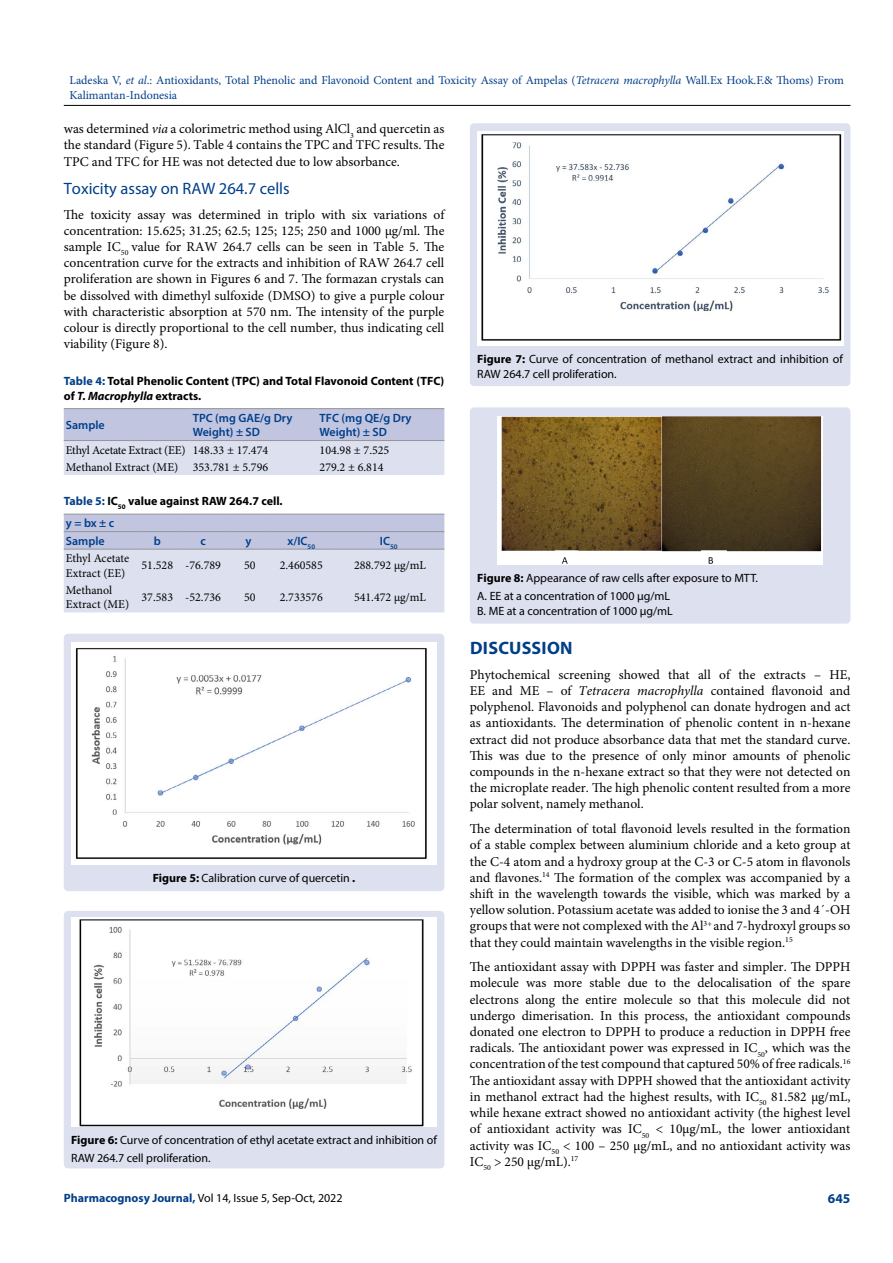
<style>
.page{position:relative;width:893px;height:1263px;background:#fff}
.page>*{position:absolute;margin:0;border:0;box-sizing:border-box;transform-origin:0 0}
.t1{font:700 18px "Myriad Pro";letter-spacing:.015em;color:#003e88}
.t2{font:16.5px "Myriad Pro";color:#003e88}
.t3{font:13.5px/16.2px "Minion Pro";color:#000;text-align:justify}
.t4{font:700 13.5px "Myriad Pro";color:#003e88}
.t5{font:12px/18px "Myriad Pro";color:#000}
.t6{font:12px/14.4px "Minion Pro";color:#000}
.t7{font:12px/14.4px "Minion Pro";letter-spacing:-.005em;color:#003e88}
.t8{font:700 12px/14.4px "Myriad Pro";color:#000}
.t9{font:600 12px/14.4px "Myriad Pro";color:#003e88}
.s1{font-style:italic}
.s2{color:#003e88}
.s3{font-weight:700}
.s4{font-weight:700;color:#003e88}
</style>
<div class="page">
<hr style="left:64px;top:105px;width:786px;height:1px;background:#000">
<svg style="left:64px;top:409px;width:380px;height:66px;background:#cfd2e7"></svg>
<hr style="left:64px;top:408px;width:127px;height:1px;background:#939598">
<hr style="left:191px;top:408px;width:126px;height:1px;background:#939598">
<hr style="left:317px;top:408px;width:127px;height:1px;background:#939598">
<hr style="left:64px;top:440px;width:127px;height:1px;background:#939598">
<hr style="left:191px;top:440px;width:126px;height:1px;background:#939598">
<hr style="left:317px;top:440px;width:127px;height:1px;background:#939598">
<svg style="left:64px;top:515px;width:380px;height:97px;background:#d3d6e9"></svg>
<hr style="left:64px;top:531px;width:72px;height:1px;background:#939598">
<hr style="left:136px;top:531px;width:43px;height:1px;background:#939598">
<hr style="left:179px;top:531px;width:48px;height:1px;background:#939598">
<hr style="left:227px;top:531px;width:43px;height:1px;background:#939598">
<hr style="left:270px;top:531px;width:63px;height:1px;background:#939598">
<hr style="left:333px;top:531px;width:111px;height:1px;background:#939598">
<hr style="left:64px;top:514px;width:72px;height:1px;background:#939598">
<hr style="left:136px;top:514px;width:43px;height:1px;background:#939598">
<hr style="left:179px;top:514px;width:48px;height:1px;background:#939598">
<hr style="left:227px;top:514px;width:43px;height:1px;background:#939598">
<hr style="left:270px;top:514px;width:63px;height:1px;background:#939598">
<hr style="left:333px;top:514px;width:111px;height:1px;background:#939598">
<hr style="left:64px;top:549px;width:72px;height:1px;background:#939598">
<hr style="left:136px;top:549px;width:43px;height:1px;background:#939598">
<hr style="left:179px;top:549px;width:48px;height:1px;background:#939598">
<hr style="left:227px;top:549px;width:43px;height:1px;background:#939598">
<hr style="left:270px;top:549px;width:63px;height:1px;background:#939598">
<hr style="left:333px;top:549px;width:111px;height:1px;background:#939598">
<div style="left:64px;top:634px;width:380px;height:257px;background:#dde0ef;border-radius:4px"></div>
<img style="left:71px;top:642px;width:366px;height:223px">
<div style="left:470px;top:123px;width:380px;height:263px;background:#dde0ef;border-radius:4px"></div>
<img style="left:477px;top:132px;width:366px;height:214px">
<div style="left:470px;top:407px;width:380px;height:217px;background:#dde0ef;border-radius:4px"></div>
<img style="left:497px;top:416px;width:326px;height:149px">
<div style="left:64px;top:911px;width:380px;height:257px;background:#dde0ef;border-radius:4px"></div>
<img style="left:71px;top:917px;width:366px;height:209px">
<p class="t7" style="left:69px;top:73px;width:776px">Ladeska V, <span class="s1">et al</span>.: Antioxidants, Total Phenolic and Flavonoid Content and Toxicity Assay of Ampelas (<span class="s1">Tetracera macrophylla</span> Wall.Ex Hook.F.&amp; Thoms) From<br>Kalimantan-Indonesia</p>
<p class="t3" style="left:64px;top:121px;width:382px">was determined <span class="s1">via</span> a colorimetric method using AlCl<sub>3</sub> and quercetin as the standard (Figure 5). Table 4 contains the TPC and TFC results. The TPC and TFC for HE was not detected due to low absorbance.</p>
<p class="t2" style="left:64px;top:178px;width:227px">Toxicity assay on RAW 264.7 cells</p>
<p class="t3" style="left:64px;top:206px;width:382px">The toxicity assay was determined in triplo with six variations of concentration: 15.625; 31.25; 62.5; 125; 125; 250 and 1000 µg/ml. The sample IC<sub>50</sub> value for RAW 264.7 cells can be seen in Table 5. The concentration curve for the extracts and inhibition of RAW 264.7 cell proliferation are shown in Figures 6 and 7. The formazan crystals can be dissolved with dimethyl sulfoxide (DMSO) to give a purple colour with characteristic absorption at 570 nm. The intensity of the purple colour is directly proportional to the cell number, thus indicating cell viability (Figure 8).</p>
<p class="t8" style="left:64px;top:374px;width:382px"><span class="s2">Table 4:</span> Total Phenolic Content (TPC) and Total Flavonoid Content (TFC) of <span class="s1">T. Macrophylla</span> extracts.</p>
<p class="t9" style="left:66px;top:417px;width:40px">Sample</p>
<p class="t9" style="left:193px;top:410px;width:101px">TPC (mg GAE/g Dry<br>Weight) ± SD</p>
<p class="t9" style="left:320px;top:410px;width:93px">TFC (mg QE/g Dry<br>Weight) ± SD</p>
<p class="t6" style="left:66px;top:442px;width:204px">Ethyl Acetate Extract (EE) 148.33 ± 17.474</p>
<p class="t6" style="left:320px;top:442px;width:71px">104.98 ± 7.525</p>
<p class="t6" style="left:66px;top:460px;width:204px">Methanol Extract (ME) 353.781 ± 5.796</p>
<p class="t6" style="left:320px;top:460px;width:65px">279.2 ± 6.814</p>
<p class="t8" style="left:64px;top:494px;width:220px"><span class="s2">Table 5:</span> IC<sub>50</sub> value against RAW 264.7 cell.</p>
<p class="t9" style="left:66px;top:514px;width:50px;line-height:17.5px">y = bx ± c<br>Sample</p>
<p class="t9" style="left:154px;top:533px;width:9px">b</p>
<p class="t9" style="left:200px;top:533px;width:7px">c</p>
<p class="t9" style="left:246px;top:533px;width:7px">y</p>
<p class="t9" style="left:287px;top:533px;width:29px">x/IC<sub>50</sub></p>
<p class="t9" style="left:380px;top:533px;width:19px">IC<sub>50</sub></p>
<p class="t6" style="left:66px;top:551px;width:65px">Ethyl Acetate<br>Extract (EE)</p>
<p class="t6" style="left:142px;top:558px;width:81px">51.528 -76.789</p>
<p class="t6" style="left:244px;top:558px;width:13px">50</p>
<p class="t6" style="left:280px;top:558px;width:45px">2.460585</p>
<p class="t6" style="left:354px;top:558px;width:74px">288.792 µg/mL</p>
<p class="t6" style="left:66px;top:583px;width:65px">Methanol<br>Extract (ME)</p>
<p class="t6" style="left:142px;top:590px;width:81px">37.583 -52.736</p>
<p class="t6" style="left:244px;top:590px;width:13px">50</p>
<p class="t6" style="left:280px;top:590px;width:45px">2.733576</p>
<p class="t6" style="left:354px;top:590px;width:74px">541.472 µg/mL</p>
<p class="t5" style="left:153px;top:869px;width:204px"><span class="s3">Figure 5:</span> Calibration curve of quercetin <span class="s3">.</span></p>
<p class="t5" style="left:71px;top:1131px;width:367px"><span class="s3">Figure 6:</span> Curve of concentration of ethyl acetate extract and inhibition of<br>RAW 264.7 cell proliferation.</p>
<p class="t5" style="left:64px;top:1189px;width:280px"><span class="s4">Pharmacognosy Journal,</span> Vol 14, Issue 5, Sep-Oct, 2022</p>
<p class="t5" style="left:477px;top:352px;width:367px;line-height:14.4px"><span class="s3">Figure 7:</span> Curve of concentration of methanol extract and inhibition of<br>RAW 264.7 cell proliferation.</p>
<p class="t5" style="left:477px;top:569px;width:282px"><span class="s3">Figure 8:</span> Appearance of raw cells after exposure to MTT.<br>A. EE at a concentration of 1000 µg/mL</p>
<p class="t5" style="left:477px;top:601px;width:197px">B. ME at a concentration of 1000 µg/mL</p>
<h1 class="t1" style="left:470px;top:636px;width:104px">DISCUSSION</h1>
<p class="t3" style="left:470px;top:666px;width:382px">Phytochemical screening showed that all of the extracts – HE, EE and ME – of <span class="s1">Tetracera macrophylla</span> contained flavonoid and polyphenol. Flavonoids and polyphenol can donate hydrogen and act as antioxidants. The determination of phenolic content in n-hexane extract did not produce absorbance data that met the standard curve.<br>This was due to the presence of only minor amounts of phenolic compounds in the n-hexane extract so that they were not detected on the microplate reader. The high phenolic content resulted from a more polar solvent, namely methanol.</p>
<p class="t3" style="left:470px;top:821px;width:382px">The determination of total flavonoid levels resulted in the formation of a stable complex between aluminium chloride and a keto group at the C-4 atom and a hydroxy group at the C-3 or C-5 atom in flavonols and flavones.<sup>14</sup> The formation of the complex was accompanied by a shift in the wavelength towards the visible, which was marked by a yellow solution. Potassium acetate was added to ionise the 3 and 4´-OH groups that were not complexed with the Al<sup>3+</sup> and 7-hydroxyl groups so that they could maintain wavelengths in the visible region.<sup>15</sup></p>
<p class="t3" style="left:470px;top:959px;width:382px">The antioxidant assay with DPPH was faster and simpler. The DPPH molecule was more stable due to the delocalisation of the spare electrons along the entire molecule so that this molecule did not undergo dimerisation. In this process, the antioxidant compounds donated one electron to DPPH to produce a reduction in DPPH free radicals. The antioxidant power was expressed in IC<sub>50</sub>, which was the concentration of the test compound that captured 50% of free radicals.<sup>16<br></sup>The antioxidant assay with DPPH showed that the antioxidant activity in methanol extract had the highest results, with IC<sub>50</sub> 81.582 µg/mL, while hexane extract showed no antioxidant activity (the highest level of antioxidant activity was IC<sub>50</sub> &lt; 10µg/mL, the lower antioxidant activity was IC<sub>50</sub> &lt; 100 – 250 µg/mL, and no antioxidant activity was IC<sub>50</sub> &gt; 250 µg/mL).<sup>17</sup></p>
<p class="t4" style="left:828px;top:1189px;width:24px">645</p>
</div>
